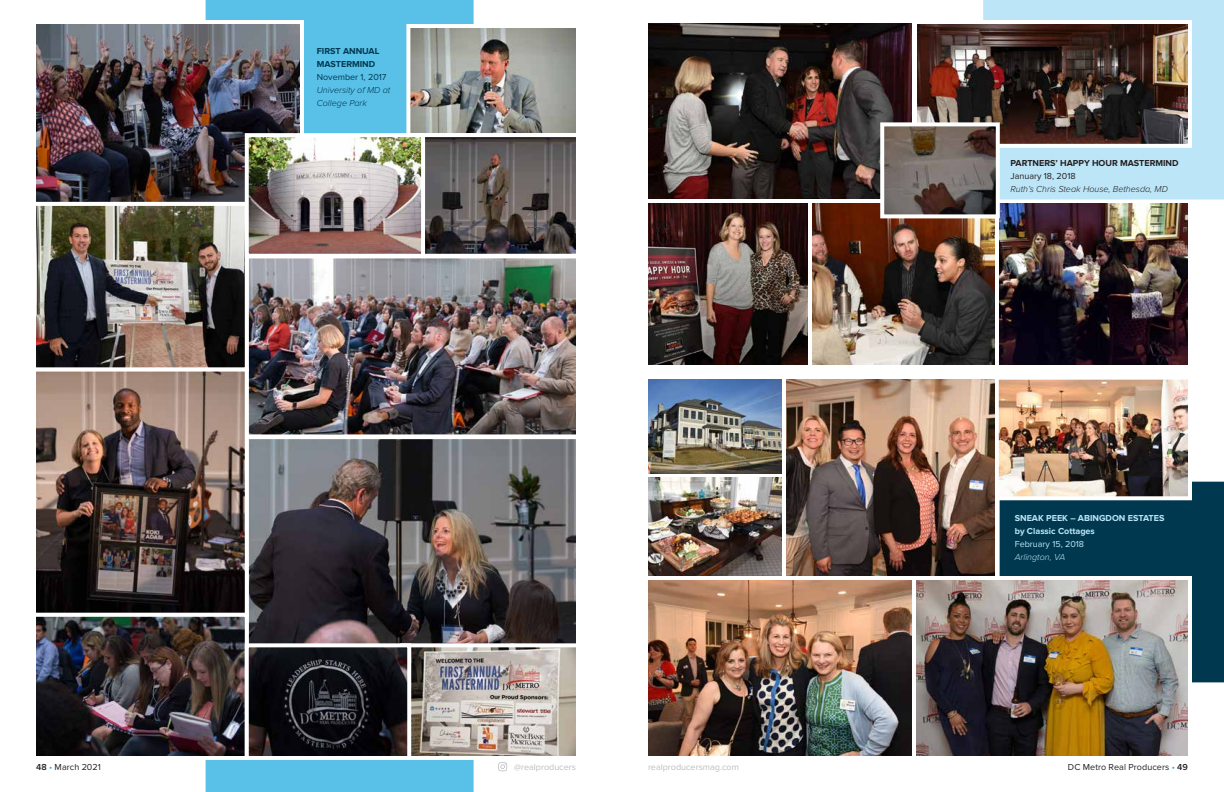
<style>
.page{position:relative;width:1224px;height:792px;background:#fff}
.page>*{position:absolute;margin:0;border:0;box-sizing:border-box;transform-origin:0 0}
.t1{font:9px "Proxima Nova";letter-spacing:.005em;color:#231f20}
.t2{font:700 9px/13px "Proxima Nova";color:#bce6f8}
.t3{font:9px "Proxima Nova";color:#bcbec0}
.t4{font:italic 300 9px "Proxima Nova";color:#231f20}
.t5{font:700 9px "Proxima Nova";color:#231f20}
.t6{font:italic 300 9px/13px "Proxima Nova";color:#00394f}
.t7{font:700 9px/13px "Proxima Nova";color:#00394f}
.t8{font:9px "Proxima Nova";color:#bce6f8}
.t9{font:9px "Proxima Nova";color:#00394f}
.t10{font:italic 300 9px "Proxima Nova";color:#bce6f8}
.s1{font-weight:600}
.s2{color:#19a8e0}
</style>
<div class="page">
<div style="left:205px;top:0;width:269px;height:792px;background:#59c0e8"></div>
<div style="left:983px;top:0;width:241px;height:200px;background:#bce6f8"></div>
<img style="left:251px;top:373px;width:325px;height:60px">
<img style="left:999px;top:220px;width:189px;height:145px">
<img style="left:648px;top:24px;width:230px;height:174px">
<img style="left:648px;top:204px;width:160px;height:161px">
<img style="left:812px;top:204px;width:183px;height:161px">
<img style="left:251px;top:433px;width:325px;height:178px">
<svg style="left:205px;top:18px;width:101px;height:4px"></svg>
<div style="left:999px;top:481px;width:225px;height:202px;background:#00394f"></div>
<img style="left:36px;top:373px;width:215px;height:238px">
<img style="left:878px;top:18px;width:316px;height:202px">
<img style="left:648px;top:380px;width:134px;height:94px">
<img style="left:993px;top:379px;width:201px;height:123px">
<img style="left:786px;top:380px;width:209px;height:196px">
<img style="left:648px;top:478px;width:134px;height:98px">
<img style="left:910px;top:574px;width:284px;height:182px">
<img style="left:648px;top:580px;width:264px;height:176px">
<img style="left:36px;top:611px;width:540px;height:160px">
<img style="left:36px;top:22px;width:540px;height:351px">
<p class="t7" style="left:317px;top:44px;width:64px">FIRST ANNUAL<br>MASTERMIND</p>
<p class="t9" style="left:317px;top:71px;width:71px">November 1, 2017</p>
<p class="t6" style="left:317px;top:83px;width:75px">University of MD at<br>College Park</p>
<p class="t5" style="left:1011px;top:159px;width:170px">PARTNERS’ HAPPY HOUR MASTERMIND</p>
<p class="t1" style="left:1011px;top:171px;width:67px">January 18, 2018</p>
<p class="t4" style="left:1011px;top:184px;width:159px">Ruth’s Chris Steak House, Bethesda, MD</p>
<p class="t2" style="left:1015px;top:512px;width:151px">SNEAK PEEK – ABINGDON ESTATES by Classic Cottages</p>
<p class="t8" style="left:1015px;top:539px;width:71px">February 15, 2018</p>
<p class="t10" style="left:1015px;top:552px;width:52px">Arlington, VA</p>
<p class="t1" style="left:36px;top:762px;width:66px"><span class="s1">48</span> <span class="s2">•</span> March 2021</p>
<p class="t3" style="left:514px;top:762px;width:63px">@realproducers</p>
<p class="t3" style="left:648px;top:762px;width:92px">realproducersmag.com</p>
<p class="t1" style="left:1068px;top:762px;width:122px">DC Metro Real Producers <span class="s2">•</span> <span class="s1">49</span></p>
</div>
